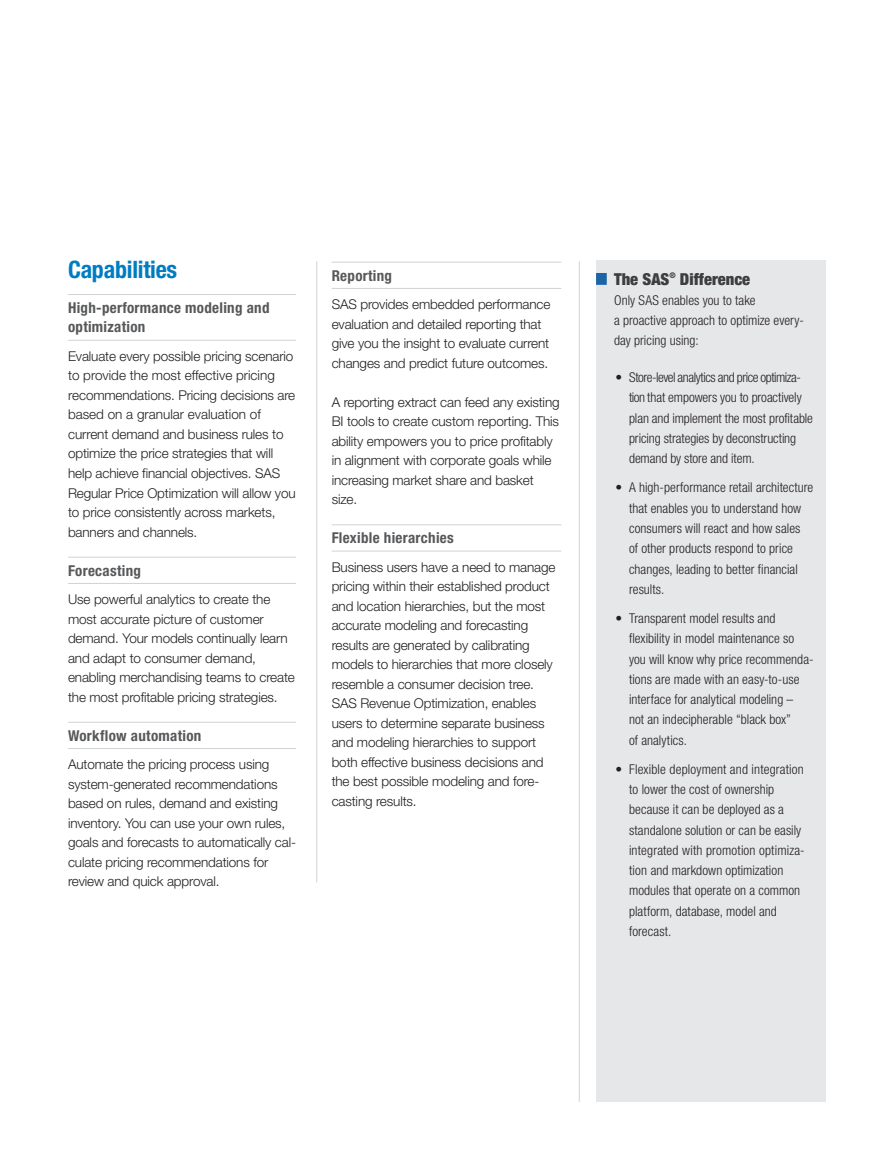
<style>
.page{position:relative;width:893px;height:1170px;background:#fff}
.page>*{position:absolute;margin:0;border:0;box-sizing:border-box;transform-origin:0 0}
.subhead1_wRule{font:700 condensed 24px "Helvetica Neue LT Std";letter-spacing:-.01em;color:#007cc2}
.Sidebar_Subhd_1__Blu{font:900 condensed 16.5px "Helvetica Neue LT Std";color:#3e3e3f}
.Subhead2_after_Sub1{font:700 condensed 15px/19.5px "Helvetica Neue LT Std";letter-spacing:.02em;color:#57585a}
.body{font:300 13.5px/19.5px "Helvetica Neue LT Std";letter-spacing:-.01em;color:#231f20}
.Sidebar_Bullet_list{font:300 condensed 13.5px/20.2px "Helvetica Neue LT Std";letter-spacing:.005em;color:#231f20}
.Sidebar_body_text{font:300 condensed 13.5px/20.2px "Helvetica Neue LT Std";letter-spacing:.005em;color:#231f20}
</style>
<div class="page">
<hr style="left:316px;top:261px;width:1px;height:621px;background:#d1d2d4">
<hr style="left:579px;top:261px;width:1px;height:840px;background:#d1d2d4">
<div style="left:596px;top:261px;width:230px;height:840px;background:#e6e7e9"></div>
<div style="left:596px;top:273px;width:11px;height:12px;background:#1d64a6"></div>
<hr style="left:68px;top:294px;width:228px;height:1px;background:#d1d2d4">
<hr style="left:68px;top:340px;width:228px;height:1px;background:#d1d2d4">
<hr style="left:68px;top:556px;width:228px;height:1px;background:#d1d2d4">
<hr style="left:68px;top:583px;width:228px;height:1px;background:#d1d2d4">
<hr style="left:68px;top:721px;width:228px;height:1px;background:#d1d2d4">
<hr style="left:68px;top:748px;width:228px;height:1px;background:#d1d2d4">
<hr style="left:332px;top:262px;width:229px;height:1px;background:#d1d2d4">
<hr style="left:332px;top:288px;width:229px;height:1px;background:#d1d2d4">
<hr style="left:332px;top:524px;width:229px;height:1px;background:#d1d2d4">
<hr style="left:332px;top:550px;width:229px;height:1px;background:#d1d2d4">
<p class="subhead1_wRule" style="left:68px;top:255px;width:111px">Capabilities</p>
<p class="Subhead2_after_Sub1" style="left:68px;top:297px;width:203px">High-performance modeling and optimization</p>
<p class="body" style="left:68px;top:346px;width:229px">Evaluate every possible pricing scenario to provide the most effective pricing recommendations. Pricing decisions are based on a granular evaluation of current demand and business rules to optimize the price strategies that will help achieve financial objectives. SAS Regular Price Optimization will allow you to price consistently across markets, banners and channels.</p>
<p class="Subhead2_after_Sub1" style="left:68px;top:560px;width:74px">Forecasting</p>
<p class="body" style="left:68px;top:589px;width:228px">Use powerful analytics to create the most accurate picture of customer demand. Your models continually learn and adapt to consumer demand, enabling merchandising teams to create the most profitable pricing strategies.</p>
<p class="Subhead2_after_Sub1" style="left:68px;top:725px;width:135px">Workflow automation</p>
<p class="body" style="left:68px;top:754px;width:229px">Automate the pricing process using system-generated recommendations based on rules, demand and existing inventory. You can use your own rules, goals and forecasts to automatically cal&shy;culate pricing recommendations for review and quick approval.</p>
<p class="Subhead2_after_Sub1" style="left:332px;top:265px;width:62px">Reporting</p>
<p class="body" style="left:332px;top:294px;width:220px">SAS provides embedded performance evaluation and detailed reporting that give you the insight to evaluate current changes and predict future outcomes.</p>
<p class="body" style="left:332px;top:392px;width:229px">A reporting extract can feed any existing BI tools to create custom reporting. This ability empowers you to price profitably in alignment with corporate goals while increasing market share and basket size.</p>
<p class="Subhead2_after_Sub1" style="left:332px;top:528px;width:124px">Flexible hierarchies</p>
<p class="body" style="left:332px;top:557px;width:225px">Business users have a need to manage pricing within their established product and location hierarchies, but the most accurate modeling and forecasting results are generated by calibrating models to hierarchies that more closely resemble a consumer decision tree.<br>SAS Revenue Optimization, enables users to determine separate business and modeling hierarchies to support both effective business decisions and the best possible modeling and fore&shy;casting results.</p>
<p class="Sidebar_Subhd_1__Blu" style="left:614px;top:268px;width:138px">The SAS<sup>®</sup> Difference</p>
<p class="Sidebar_body_text" style="left:614px;top:290px;width:191px">Only SAS enables you to take<br>a proactive approach to optimize every&shy;day pricing using:</p>
<p class="Sidebar_Bullet_list" style="left:629px;top:367px;width:185px;text-indent:-14px">• Store-level analytics and price optimiza&shy;tion that empowers you to proactively plan and implement the most profitable pricing strategies by deconstructing demand by store and item.</p>
<p class="Sidebar_Bullet_list" style="left:629px;top:477px;width:186px;text-indent:-14px">• A high-performance retail architecture that enables you to understand how consumers will react and how sales<br>of other products respond to price changes, leading to better financial results.</p>
<p class="Sidebar_Bullet_list" style="left:629px;top:608px;width:186px;text-indent:-14px">• Transparent model results and flexibility in model maintenance so you will know why price recommenda&shy;tions are made with an easy-to-use interface for analytical modeling –<br>not an indecipherable “black box”<br>of analytics.</p>
<p class="Sidebar_Bullet_list" style="left:629px;top:758px;width:177px;text-indent:-14px">• Flexible deployment and integration to lower the cost of ownership because it can be deployed as a standalone solution or can be easily integrated with promotion optimiza&shy;tion and markdown optimization modules that operate on a common platform, database, model and forecast.</p>
</div>
